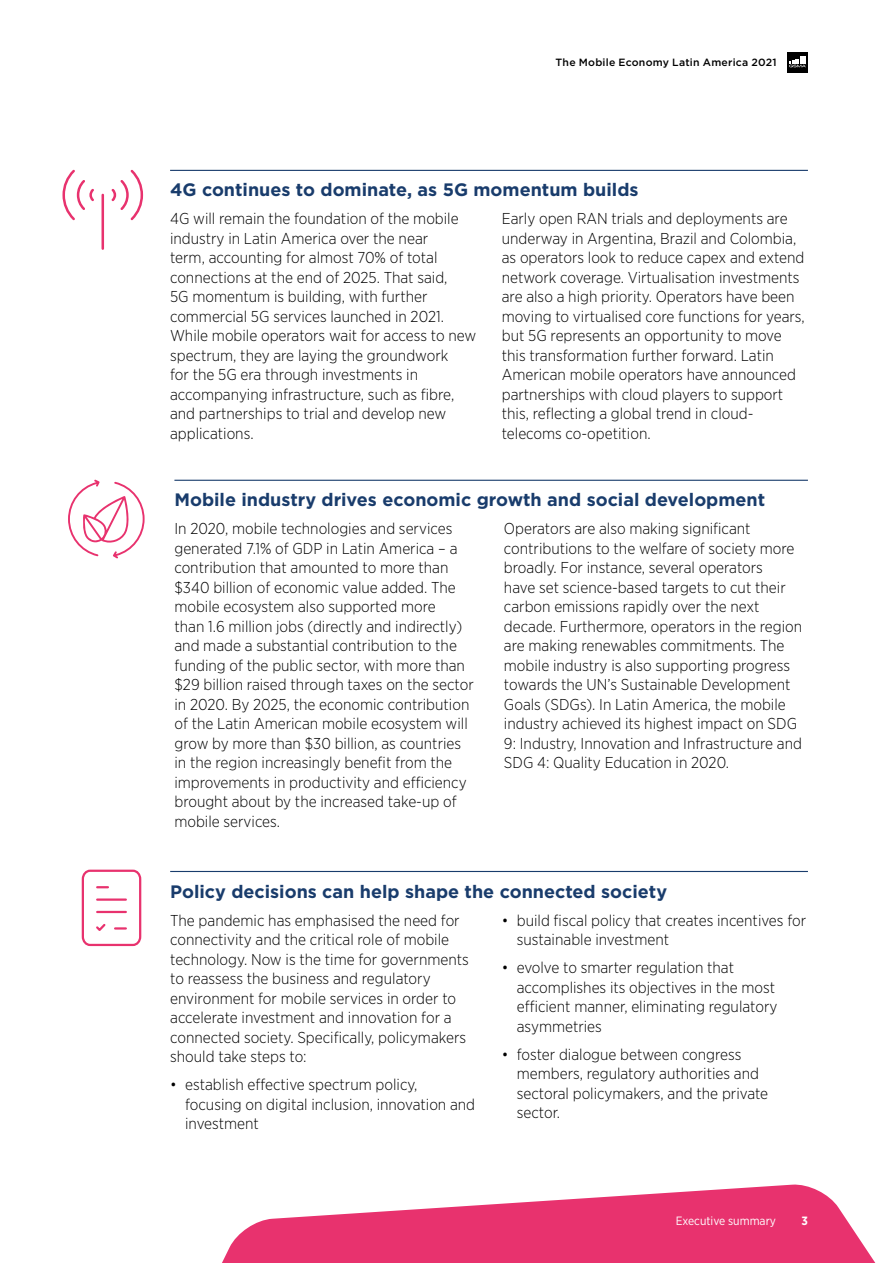
<style>
.page{position:relative;width:893px;height:1263px;background:#fff}
.page>*{position:absolute;margin:0;border:0;box-sizing:border-box;transform-origin:0 0}
.t1{font:700 18px "Gotham";color:#193c6c}
.t2{font:300 15.75px/19.5px "Gotham Narrow";color:#000}
.t3{font:12px "Gotham Narrow";color:#fff}
.t4{font:700 12px "Gotham Narrow";color:#fff}
.t5{font:500 10.5px "Gotham";letter-spacing:.02em;color:#000}
</style>
<div class="page">
<svg style="left:68px;top:479px;width:77px;height:79px"></svg>
<svg style="left:222px;top:1184px;width:654px;height:79px;fill:#e8326e"></svg>
<div style="left:787px;top:52px;width:21px;height:21px;background:#000"></div>
<svg style="left:789px;top:59px;width:17px;height:8px"></svg>
<div style="left:800px;top:56px;width:6px;height:7px;background:#fff"></div>
<svg style="left:112px;top:170px;width:31px;height:50px"></svg>
<svg style="left:62px;top:170px;width:32px;height:50px"></svg>
<hr style="left:102px;top:194px;width:2px;height:56px;background:#e8326e">
<hr style="left:170px;top:170px;width:638px;height:1px;background:#193c6c">
<hr style="left:170px;top:871px;width:638px;height:1px;background:#193c6c">
<hr style="left:174px;top:480px;width:634px;height:1px;background:#193c6c">
<svg style="left:81px;top:869px;width:61px;height:78px"></svg>
<p class="t5" style="left:556px;top:55px;width:223px">The Mobile Economy Latin America 2021</p>
<p class="t1" style="left:170px;top:178px;width:470px">4G continues to dominate, as 5G momentum builds</p>
<p class="t2" style="left:170px;top:209px;width:308px">4G will remain the foundation of the mobile industry in Latin America over the near<br>term, accounting for almost 70% of total connections at the end of 2025. That said,<br>5G momentum is building, with further commercial 5G services launched in 2021.<br>While mobile operators wait for access to new spectrum, they are laying the groundwork<br>for the 5G era through investments in accompanying infrastructure, such as fibre, and partnerships to trial and develop new applications.</p>
<p class="t2" style="left:502px;top:209px;width:305px">Early open RAN trials and deployments are underway in Argentina, Brazil and Colombia, as operators look to reduce capex and extend network coverage. Virtualisation investments are also a high priority. Operators have been moving to virtualised core functions for years, but 5G represents an opportunity to move this transformation further forward. Latin American mobile operators have announced partnerships with cloud players to support this, reflecting a global trend in cloud&shy;telecoms co-opetition.</p>
<p class="t1" style="left:174px;top:488px;width:592px">Mobile industry drives economic growth and social development</p>
<p class="t2" style="left:174px;top:519px;width:301px">In 2020, mobile technologies and services generated 7.1% of GDP in Latin America – a contribution that amounted to more than $340 billion of economic value added. The mobile ecosystem also supported more<br>than 1.6 million jobs (directly and indirectly) and made a substantial contribution to the funding of the public sector, with more than $29 billion raised through taxes on the sector in 2020. By 2025, the economic contribution of the Latin American mobile ecosystem will grow by more than $30 billion, as countries in the region increasingly benefit from the improvements in productivity and efficiency brought about by the increased take-up of mobile services.</p>
<p class="t2" style="left:504px;top:519px;width:300px">Operators are also making significant contributions to the welfare of society more broadly. For instance, several operators<br>have set science-based targets to cut their carbon emissions rapidly over the next decade. Furthermore, operators in the region are making renewables commitments. The mobile industry is also supporting progress towards the UN’s Sustainable Development Goals (SDGs). In Latin America, the mobile industry achieved its highest impact on SDG 9: Industry, Innovation and Infrastructure and SDG 4: Quality Education in 2020.</p>
<p class="t1" style="left:170px;top:879px;width:498px">Policy decisions can help shape the connected society</p>
<p class="t2" style="left:170px;top:910px;width:300px">The pandemic has emphasised the need for connectivity and the critical role of mobile technology. Now is the time for governments to reassess the business and regulatory environment for mobile services in order to accelerate investment and innovation for a connected society. Specifically, policymakers should take steps to:</p>
<p class="t2" style="left:185px;top:1074px;width:292px;text-indent:-15px">• establish effective spectrum policy, focusing on digital inclusion, innovation and investment</p>
<p class="t2" style="left:517px;top:910px;width:291px;text-indent:-15px">• build fiscal policy that creates incentives for sustainable investment</p>
<p class="t2" style="left:517px;top:957px;width:262px;text-indent:-15px">• evolve to smarter regulation that accomplishes its objectives in the most efficient manner, eliminating regulatory asymmetries</p>
<p class="t2" style="left:517px;top:1044px;width:253px;text-indent:-15px">• foster dialogue between congress members, regulatory authorities and sectoral policymakers, and the private sector.</p>
<p class="t3" style="left:676px;top:1213px;width:102px">Executive summary</p>
<p class="t4" style="left:801px;top:1213px;width:8px">3</p>
</div>
